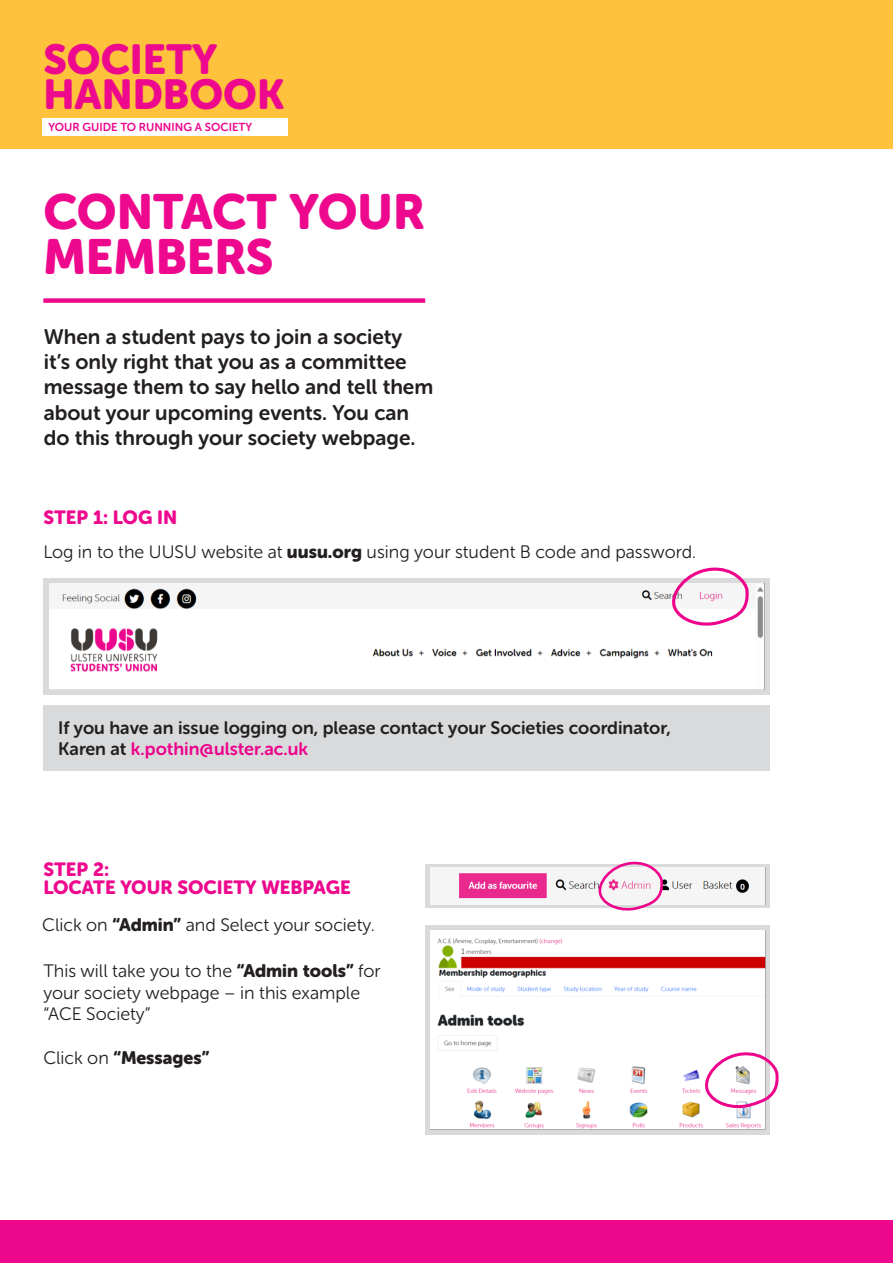
<style>
.page{position:relative;width:893px;height:1263px;background:#fff}
.page>*{position:absolute;margin:0;border:0;box-sizing:border-box;transform-origin:0 0}
.t1{font:49.05px "Museo Sans Rounded 900";color:#ed088d}
.t2{font:41.7px "Museo Sans Rounded 900";color:#ed088d}
.t3{font:21px/25.2px "Museo Sans Rounded 700";color:#231f20}
.t4{font:19.05px "Museo Sans Rounded 900";color:#ed088d}
.t5{font:18px/21.6px "Museo Sans Rounded 300";color:#231f20}
.t6{font:18px/21.6px "Museo Sans Rounded 700";color:#231f20}
.t7{font:18px "Museo Sans Rounded 900";color:#231f20}
.t8{font:11.55px "Museo Sans Rounded 700";color:#ed088d}
.s1{font-family:"Museo Sans Rounded 900"}
.s2{color:#ed028c}
.s3{font-family:"Museo Sans Rounded 300"}
</style>
<div class="page">
<div style="left:0;top:0;width:893px;height:149px;background:#fec23d"></div>
<div style="left:0;top:1220px;width:893px;height:43px;background:#ed088d"></div>
<div style="left:43px;top:578px;width:727px;height:117px;background:#d9dadc"></div>
<div style="left:43px;top:705px;width:727px;height:66px;background:#d9dadc"></div>
<svg style="left:425px;top:864px;width:345px;height:44px;fill:#d9dadc"></svg>
<div style="left:425px;top:926px;width:345px;height:209px;background:#d9dadc"></div>
<div style="left:42px;top:118px;width:245px;height:18px;background:#fff"></div>
<div style="left:43px;top:298px;width:382px;height:5px;background:#ed088d"></div>
<img style="left:49px;top:584px;width:716px;height:106px">
<svg style="left:669px;top:567px;width:80px;height:60px"></svg>
<img style="left:430px;top:868px;width:336px;height:36px">
<svg style="left:596px;top:861px;width:67px;height:50px"></svg>
<img style="left:430px;top:930px;width:336px;height:200px">
<svg style="left:702px;top:1052px;width:77px;height:57px"></svg>
<p class="t2" style="left:43px;top:36px;width:175px">SOCIETY</p>
<p class="t2" style="left:43px;top:70px;width:243px">HANDBOOK</p>
<p class="t8" style="left:48px;top:120px;width:205px">YOUR GUIDE TO RUNNING A SOCIETY</p>
<p class="t1" style="left:43px;top:184px;width:383px">CONTACT YOUR</p>
<p class="t1" style="left:43px;top:229px;width:232px">MEMBERS</p>
<p class="t3" style="left:44px;top:324px;width:391px">When a student pays to join a society it’s only right that you as a committee message them to say hello and tell them about your upcoming events. You can do this through your society webpage.</p>
<p class="t4" style="left:43px;top:507px;width:135px">STEP 1: LOG IN</p>
<p class="t5" style="left:43px;top:541px;width:654px">Log in to the UUSU website at <span class="s1">uusu.org</span> using your student B code and password.</p>
<p class="t6" style="left:58px;top:717px;width:614px">If you have an issue logging on, please contact your Societies coordinator,<br>Karen at <span class="s2">k.pothin@ulster.ac.uk</span></p>
<p class="t4" style="left:43px;top:858px;width:67px">STEP 2:</p>
<p class="t4" style="left:43px;top:876px;width:309px">LOCATE YOUR SOCIETY WEBPAGE</p>
<p class="t5" style="left:42px;top:914px;width:334px">Click on <span class="s1">“Admin”</span> and Select your society.</p>
<p class="t5" style="left:43px;top:960px;width:339px">This will take you to the <span class="s1">“Admin tools”</span> for your society webpage – in this example “ACE Society”</p>
<p class="t7" style="left:43px;top:1047px;width:167px"><span class="s3">Click on</span> “Messages”</p>
</div>
